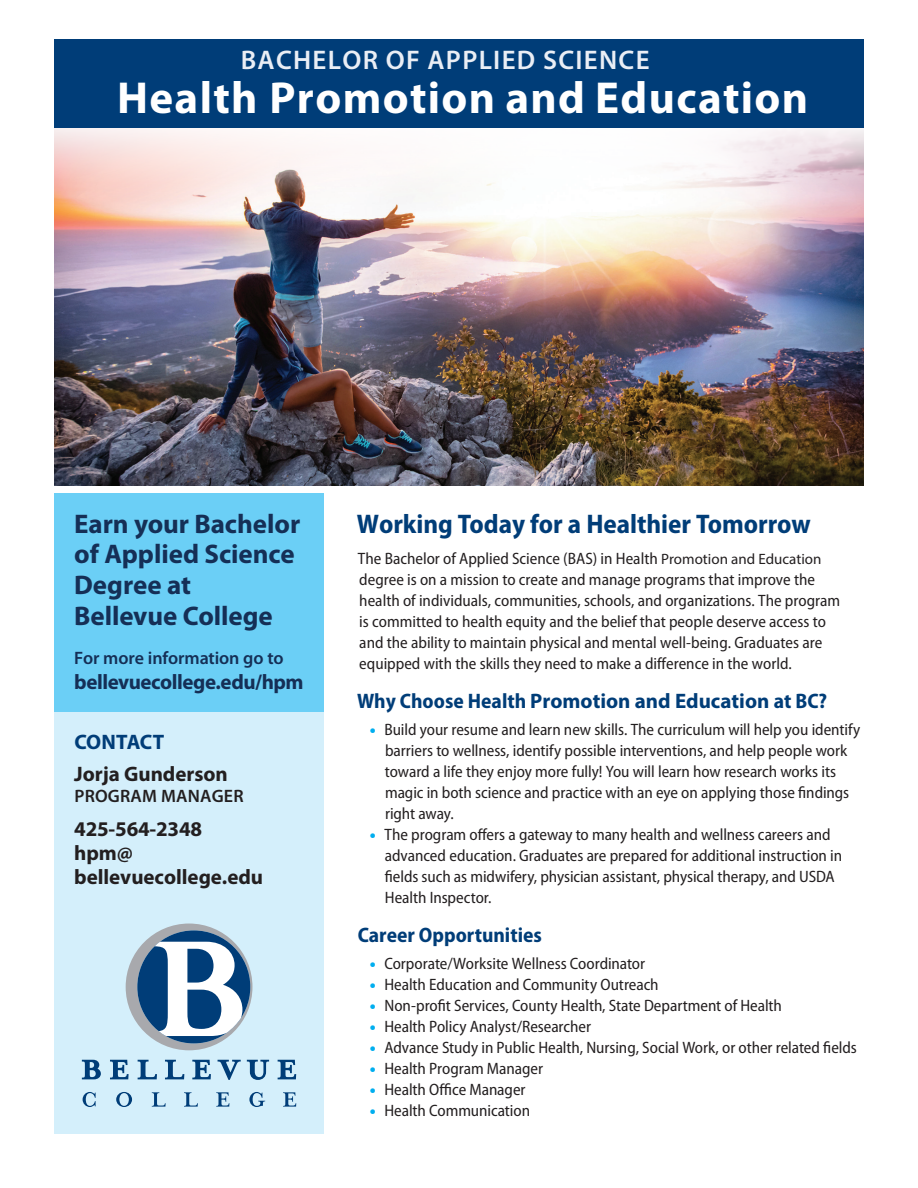
<style>
.page{position:relative;width:918px;height:1188px;background:#fff}
.page>*{position:absolute;margin:0;border:0;box-sizing:border-box;transform-origin:0 0}
.header_CLASS{font:700 45px "Myriad Pro";letter-spacing:.03em;color:#fff}
.side_EARN{font:700 27px/30.8px "Myriad Pro";letter-spacing:-.005em;color:#152f56}
.body_SUBHEAD{font:700 semi-condensed 27px "Myriad Pro";color:#003d78}
.header_CLASS-2{font:600 27px "Myriad Pro";letter-spacing:.045em;color:#eaeef5}
.side_TELE_EMAIL{font:700 21px/24px "Myriad Pro";color:#231f20}
.body_SUBHEAD-2{font:700 21px "Myriad Pro";color:#003d78}
.side_FOR_MORE{font:700 21px "Myriad Pro";letter-spacing:-.02em;color:#152f56}
.body_SUBHEAD-3{font:700 semi-condensed 21px "Myriad Pro";color:#003d78}
.side_FOR_MORE-2{font:600 18px "Myriad Pro";letter-spacing:-.005em;color:#152f56}
.side_TELE_EMAIL-2{font:600 18px "Myriad Pro";letter-spacing:.01em;color:#231f20}
.body_SUBHEAD-4{font:semi-condensed 16.5px/21px "Myriad Pro";color:#231f20}
.s1{color:#003d78}
.s2{font-stretch:normal;font-size:15px}
.s3{font-stretch:semi-condensed}
.s4{font-weight:900;font-stretch:normal;color:#00aeef}
</style>
<div class="page">
<div style="left:54px;top:545px;width:270px;height:589px;background:#d4effb"></div>
<div style="left:54px;top:494px;width:270px;height:218px;background:#6bcff6"></div>
<img style="left:54px;top:127px;width:810px;height:358px">
<div style="left:54px;top:39px;width:810px;height:88px;background:#003d78"></div>
<svg style="left:82px;top:1060px;width:214px;height:47px"></svg>
<svg style="left:126px;top:924px;width:126px;height:126px"></svg>
<p class="header_CLASS-2" style="left:241px;top:45px;width:410px">BACHELOR OF APPLIED SCIENCE</p>
<p class="header_CLASS" style="left:117px;top:73px;width:693px">Health Promotion and Education</p>
<p class="side_EARN" style="left:74px;top:508px;width:228px">Earn your Bachelor of Applied Science<br>Degree at<br>Bellevue College</p>
<p class="side_FOR_MORE-2" style="left:74px;top:648px;width:211px">For more information go to</p>
<p class="side_FOR_MORE" style="left:74px;top:670px;width:231px">bellevuecollege.edu/hpm</p>
<p class="side_TELE_EMAIL" style="left:74px;top:725px;width:155px;line-height:32.1px"><span class="s1">CONTACT<br></span>Jorja Gunderson</p>
<p class="side_TELE_EMAIL-2" style="left:74px;top:786px;width:171px">PROGRAM MANAGER</p>
<p class="side_TELE_EMAIL" style="left:74px;top:818px;width:190px">425-564-2348 hpm@ bellevuecollege.edu</p>
<p class="body_SUBHEAD" style="left:357px;top:509px;width:456px">Working Today for a Healthier Tomorrow</p>
<p class="body_SUBHEAD-4" style="left:358px;top:549px;width:484px">The Bachelor of Applied Science (BAS) in Health <span class="s2">Promotion and Education </span>degree is on a mission to create and manage programs that improve the health of individuals, communities, schools, and organizations. The program is committed to health equity and the belief that people deserve access to and the ability to maintain physical and mental well-being. Graduates are equipped with the skills they need to make a difference in the world.</p>
<p class="body_SUBHEAD-2" style="left:357px;top:687px;width:472px"><span class="s3">Why Choose Health</span> Promotion and Education <span class="s3">at BC?</span></p>
<p class="body_SUBHEAD-4" style="left:385px;top:719px;width:477px;text-indent:-15px"><span class="s4">•</span> Build your resume and learn new skills. The curriculum will help you identify barriers to wellness, identify possible interventions, and help people work toward a life they enjoy more fully! You will learn how research works its magic in both science and practice with an eye on applying those findings right away.</p>
<p class="body_SUBHEAD-4" style="left:385px;top:824px;width:459px;text-indent:-15px"><span class="s4">•</span> The program offers a gateway to many health and wellness careers and advanced education. Graduates are prepared for additional instruction in fields such as midwifery, physician assistant, physical therapy, and USDA Health Inspector.</p>
<p class="body_SUBHEAD-3" style="left:358px;top:923px;width:186px">Career Opportunities</p>
<p class="body_SUBHEAD-4" style="left:370px;top:953px;width:277px"><span class="s4">•</span> Corporate/Worksite Wellness Coordinator</p>
<p class="body_SUBHEAD-4" style="left:370px;top:974px;width:290px"><span class="s4">•</span> Health Education and Community Outreach</p>
<p class="body_SUBHEAD-4" style="left:370px;top:995px;width:414px"><span class="s4">•</span> Non-profit Services, County Health, State Department of Health</p>
<p class="body_SUBHEAD-4" style="left:370px;top:1016px;width:223px"><span class="s4">•</span> Health Policy Analyst/Researcher</p>
<p class="body_SUBHEAD-4" style="left:370px;top:1037px;width:489px"><span class="s4">•</span> Advance Study in Public Health, Nursing, Social Work, or other related fields</p>
<p class="body_SUBHEAD-4" style="left:370px;top:1058px;width:175px"><span class="s4">•</span> Health Program Manager</p>
<p class="body_SUBHEAD-4" style="left:370px;top:1079px;width:157px"><span class="s4">•</span> Health Office Manager</p>
<p class="body_SUBHEAD-4" style="left:370px;top:1100px;width:162px"><span class="s4">•</span> Health Communication</p>
</div>
